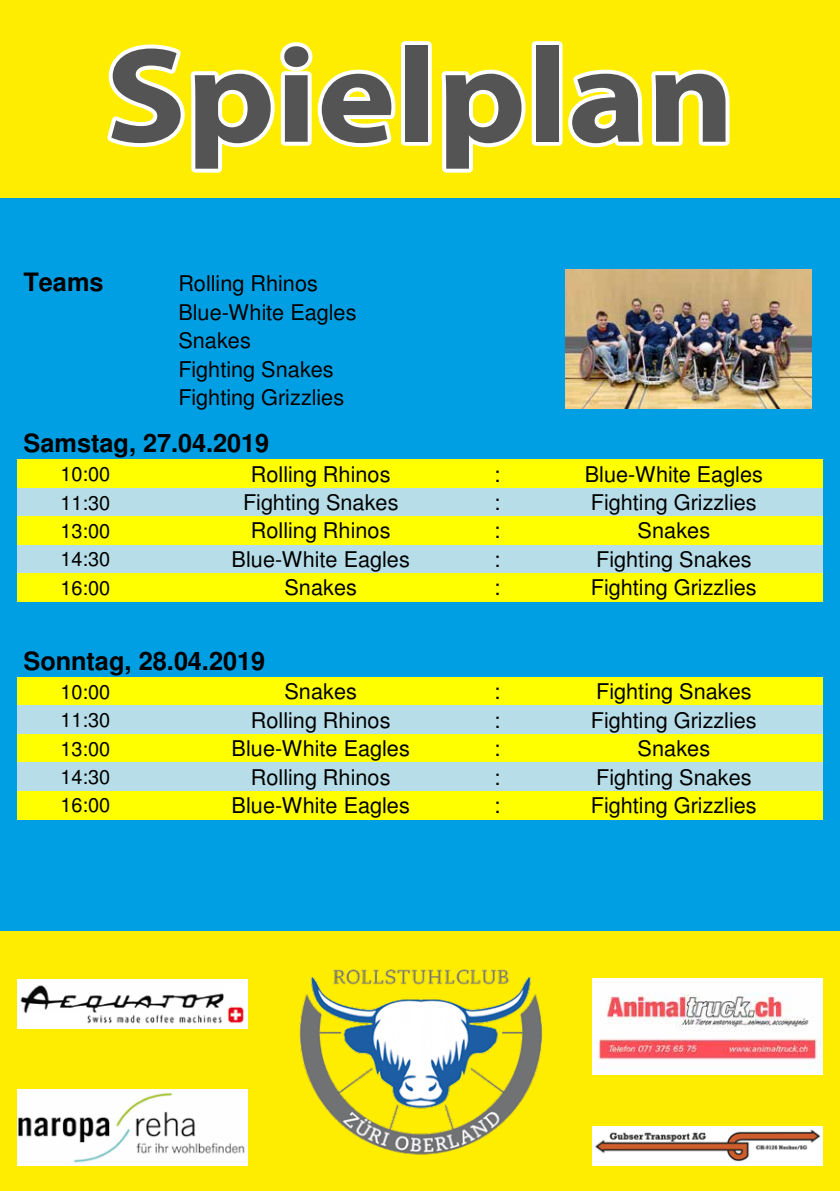
<style>
.page{position:relative;width:840px;height:1191px;background:#fff}
.page>*{position:absolute;margin:0;border:0;box-sizing:border-box;transform-origin:0 0}
.t1{font:700 136px "Myriad Pro";color:#555454;scale:1.1 1}
.t2{font:700 25.4px "Helvetica";color:#000}
.t3{font:21.6px/28.4px "Helvetica";color:#000}
.t4{font:19.8px "Helvetica";color:#000}
</style>
<div class="page">
<div style="left:0;top:0;width:839px;height:199px;background:#ffed00"></div>
<div style="left:0;top:931px;width:839px;height:260px;background:#ffed00"></div>
<div style="left:0;top:198px;width:839px;height:733px;background:#009fe3"></div>
<div style="left:17px;top:460px;width:136px;height:28px;background:#ff0"></div>
<div style="left:153px;top:460px;width:19px;height:28px;background:#ff0"></div>
<div style="left:172px;top:460px;width:297px;height:28px;background:#ff0"></div>
<div style="left:469px;top:460px;width:18px;height:28px;background:#ff0"></div>
<div style="left:487px;top:460px;width:19px;height:28px;background:#ff0"></div>
<div style="left:506px;top:460px;width:19px;height:28px;background:#ff0"></div>
<div style="left:525px;top:460px;width:297px;height:28px;background:#ff0"></div>
<div style="left:17px;top:488px;width:136px;height:28px;background:#b7dee8"></div>
<div style="left:153px;top:488px;width:19px;height:28px;background:#b7dee8"></div>
<div style="left:172px;top:488px;width:297px;height:28px;background:#b7dee8"></div>
<div style="left:469px;top:488px;width:18px;height:28px;background:#b7dee8"></div>
<div style="left:487px;top:488px;width:19px;height:28px;background:#b7dee8"></div>
<div style="left:506px;top:488px;width:19px;height:28px;background:#b7dee8"></div>
<div style="left:525px;top:488px;width:297px;height:28px;background:#b7dee8"></div>
<div style="left:17px;top:516px;width:136px;height:29px;background:#ff0"></div>
<div style="left:153px;top:516px;width:19px;height:29px;background:#ff0"></div>
<div style="left:172px;top:516px;width:297px;height:29px;background:#ff0"></div>
<div style="left:469px;top:516px;width:18px;height:29px;background:#ff0"></div>
<div style="left:487px;top:516px;width:19px;height:29px;background:#ff0"></div>
<div style="left:506px;top:516px;width:19px;height:29px;background:#ff0"></div>
<div style="left:525px;top:516px;width:297px;height:29px;background:#ff0"></div>
<div style="left:17px;top:545px;width:136px;height:28px;background:#b7dee8"></div>
<div style="left:153px;top:545px;width:19px;height:28px;background:#b7dee8"></div>
<div style="left:172px;top:545px;width:297px;height:28px;background:#b7dee8"></div>
<div style="left:469px;top:545px;width:18px;height:28px;background:#b7dee8"></div>
<div style="left:487px;top:545px;width:19px;height:28px;background:#b7dee8"></div>
<div style="left:506px;top:545px;width:19px;height:28px;background:#b7dee8"></div>
<div style="left:525px;top:545px;width:297px;height:28px;background:#b7dee8"></div>
<div style="left:17px;top:573px;width:136px;height:28px;background:#ff0"></div>
<div style="left:153px;top:573px;width:19px;height:28px;background:#ff0"></div>
<div style="left:172px;top:573px;width:297px;height:28px;background:#ff0"></div>
<div style="left:469px;top:573px;width:18px;height:28px;background:#ff0"></div>
<div style="left:487px;top:573px;width:19px;height:28px;background:#ff0"></div>
<div style="left:506px;top:573px;width:19px;height:28px;background:#ff0"></div>
<div style="left:525px;top:573px;width:297px;height:28px;background:#ff0"></div>
<div style="left:17px;top:677px;width:136px;height:28px;background:#ff0"></div>
<div style="left:153px;top:677px;width:19px;height:28px;background:#ff0"></div>
<div style="left:172px;top:677px;width:297px;height:28px;background:#ff0"></div>
<div style="left:469px;top:677px;width:18px;height:28px;background:#ff0"></div>
<div style="left:487px;top:677px;width:19px;height:28px;background:#ff0"></div>
<div style="left:506px;top:677px;width:19px;height:28px;background:#ff0"></div>
<div style="left:525px;top:677px;width:297px;height:28px;background:#ff0"></div>
<div style="left:17px;top:705px;width:136px;height:29px;background:#b7dee8"></div>
<div style="left:153px;top:705px;width:19px;height:29px;background:#b7dee8"></div>
<div style="left:172px;top:705px;width:297px;height:29px;background:#b7dee8"></div>
<div style="left:469px;top:705px;width:18px;height:29px;background:#b7dee8"></div>
<div style="left:487px;top:705px;width:19px;height:29px;background:#b7dee8"></div>
<div style="left:506px;top:705px;width:19px;height:29px;background:#b7dee8"></div>
<div style="left:525px;top:705px;width:297px;height:29px;background:#b7dee8"></div>
<div style="left:17px;top:734px;width:136px;height:28px;background:#ff0"></div>
<div style="left:153px;top:734px;width:19px;height:28px;background:#ff0"></div>
<div style="left:172px;top:734px;width:297px;height:28px;background:#ff0"></div>
<div style="left:469px;top:734px;width:18px;height:28px;background:#ff0"></div>
<div style="left:487px;top:734px;width:19px;height:28px;background:#ff0"></div>
<div style="left:506px;top:734px;width:19px;height:28px;background:#ff0"></div>
<div style="left:525px;top:734px;width:297px;height:28px;background:#ff0"></div>
<div style="left:17px;top:762px;width:136px;height:29px;background:#b7dee8"></div>
<div style="left:153px;top:762px;width:19px;height:29px;background:#b7dee8"></div>
<div style="left:172px;top:762px;width:297px;height:29px;background:#b7dee8"></div>
<div style="left:469px;top:762px;width:18px;height:29px;background:#b7dee8"></div>
<div style="left:487px;top:762px;width:19px;height:29px;background:#b7dee8"></div>
<div style="left:506px;top:762px;width:19px;height:29px;background:#b7dee8"></div>
<div style="left:525px;top:762px;width:297px;height:29px;background:#b7dee8"></div>
<div style="left:17px;top:791px;width:136px;height:28px;background:#ff0"></div>
<div style="left:153px;top:791px;width:19px;height:28px;background:#ff0"></div>
<div style="left:172px;top:791px;width:297px;height:28px;background:#ff0"></div>
<div style="left:469px;top:791px;width:18px;height:28px;background:#ff0"></div>
<div style="left:487px;top:791px;width:19px;height:28px;background:#ff0"></div>
<div style="left:506px;top:791px;width:19px;height:28px;background:#ff0"></div>
<div style="left:525px;top:791px;width:297px;height:28px;background:#ff0"></div>
<img style="left:299px;top:969px;width:244px;height:186px">
<img style="left:565px;top:269px;width:245px;height:139px">
<img style="left:17px;top:979px;width:231px;height:49px">
<img style="left:592px;top:1126px;width:230px;height:39px">
<img style="left:592px;top:978px;width:230px;height:96px">
<img style="left:17px;top:1089px;width:231px;height:76px">
<svg style="left:107px;top:42px;width:289px;height:131px"></svg>
<div style="left:401px;top:41px;width:30px;height:105px;border:8px solid #fff"></div>
<svg style="left:441px;top:69px;width:85px;height:104px"></svg>
<div style="left:531px;top:41px;width:31px;height:105px;border:8px solid #fff"></div>
<svg style="left:568px;top:69px;width:162px;height:79px"></svg>
<h1 class="t1" style="left:105px;top:7px;width:573px">Spielplan</h1>
<p class="t2" style="left:23px;top:272px;width:82px">Teams</p>
<p class="t3" style="left:178px;top:271px;width:180px">Rolling Rhinos<br>Blue-White Eagles<br>Snakes<br>Fighting Snakes<br>Fighting Grizzlies</p>
<p class="t2" style="left:23px;top:433px;width:247px">Samstag, 27.04.2019</p>
<p class="t4" style="left:60px;top:466px;width:51px">10:00</p>
<p class="t3" style="left:251px;top:462px;width:141px">Rolling Rhinos</p>
<p class="t3" style="left:494px;top:462px;width:8px">:</p>
<p class="t3" style="left:584px;top:462px;width:180px">Blue-White Eagles</p>
<p class="t4" style="left:60px;top:495px;width:51px">11:30</p>
<p class="t3" style="left:243px;top:490px;width:157px">Fighting Snakes</p>
<p class="t3" style="left:494px;top:490px;width:8px">:</p>
<p class="t3" style="left:590px;top:490px;width:167px">Fighting Grizzlies</p>
<p class="t4" style="left:60px;top:523px;width:51px">13:00</p>
<p class="t3" style="left:251px;top:518px;width:141px">Rolling Rhinos</p>
<p class="t3" style="left:494px;top:518px;width:8px">:</p>
<p class="t3" style="left:637px;top:518px;width:74px">Snakes</p>
<p class="t4" style="left:60px;top:551px;width:51px">14:30</p>
<p class="t3" style="left:231px;top:547px;width:180px">Blue-White Eagles</p>
<p class="t3" style="left:494px;top:547px;width:8px">:</p>
<p class="t3" style="left:596px;top:547px;width:157px">Fighting Snakes</p>
<p class="t4" style="left:60px;top:580px;width:51px">16:00</p>
<p class="t3" style="left:284px;top:575px;width:74px">Snakes</p>
<p class="t3" style="left:494px;top:575px;width:8px">:</p>
<p class="t3" style="left:590px;top:575px;width:167px">Fighting Grizzlies</p>
<p class="t2" style="left:23px;top:651px;width:243px">Sonntag, 28.04.2019</p>
<p class="t4" style="left:60px;top:684px;width:51px">10:00</p>
<p class="t3" style="left:284px;top:679px;width:74px">Snakes</p>
<p class="t3" style="left:494px;top:679px;width:8px">:</p>
<p class="t3" style="left:596px;top:679px;width:157px">Fighting Snakes</p>
<p class="t4" style="left:60px;top:712px;width:51px">11:30</p>
<p class="t3" style="left:251px;top:708px;width:141px">Rolling Rhinos</p>
<p class="t3" style="left:494px;top:708px;width:8px">:</p>
<p class="t3" style="left:590px;top:708px;width:167px">Fighting Grizzlies</p>
<p class="t4" style="left:60px;top:741px;width:51px">13:00</p>
<p class="t3" style="left:231px;top:736px;width:180px">Blue-White Eagles</p>
<p class="t3" style="left:494px;top:736px;width:8px">:</p>
<p class="t3" style="left:637px;top:736px;width:74px">Snakes</p>
<p class="t4" style="left:60px;top:769px;width:51px">14:30</p>
<p class="t3" style="left:251px;top:765px;width:141px">Rolling Rhinos</p>
<p class="t3" style="left:494px;top:765px;width:8px">:</p>
<p class="t3" style="left:596px;top:765px;width:157px">Fighting Snakes</p>
<p class="t4" style="left:60px;top:797px;width:51px">16:00</p>
<p class="t3" style="left:231px;top:793px;width:180px">Blue-White Eagles</p>
<p class="t3" style="left:494px;top:793px;width:8px">:</p>
<p class="t3" style="left:590px;top:793px;width:167px">Fighting Grizzlies</p>
</div>
